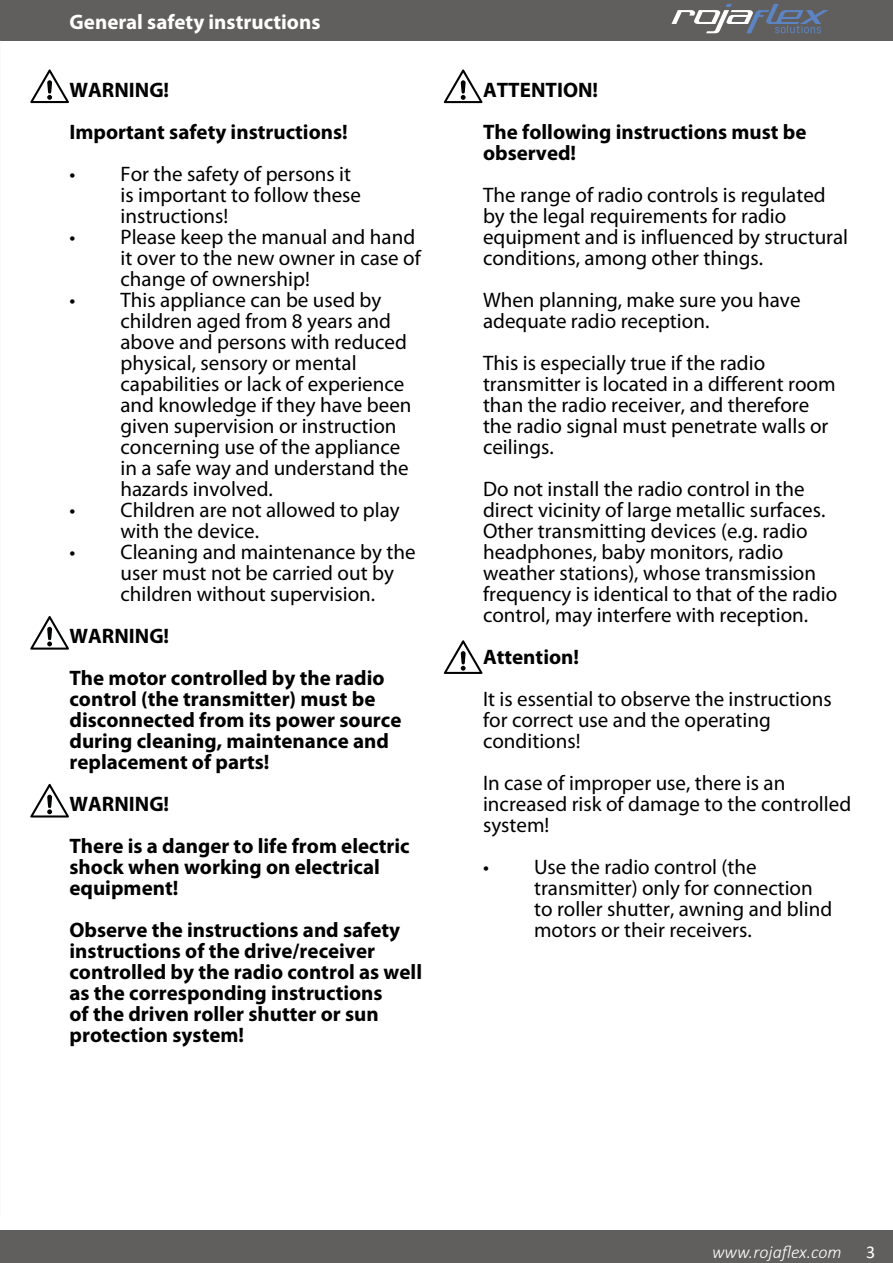
<style>
.page{position:relative;width:893px;height:1263px;background:#fff}
.page>*{position:absolute;margin:0;border:0;box-sizing:border-box;transform-origin:0 0}
.t1{font:21px/21px "Myriad Pro";color:#000}
.t2{font:700 21px/21px "Myriad Pro";color:#000}
.t3{font:700 21px "Myriad Pro";color:#fff}
.t4{font:italic 300 18px "Calibri";color:#fff}
.t5{font:18px "Calibri";color:#fff}
</style>
<div class="page">
<div style="left:0;top:0;width:893px;height:41px;background:#605f5e"></div>
<div style="left:0;top:1230px;width:893px;height:33px;background:#605f5e"></div>
<svg style="left:671px;top:4px;width:158px;height:29px"></svg>
<svg style="left:30px;top:69px;width:39px;height:35px"></svg>
<svg style="left:30px;top:616px;width:39px;height:34px"></svg>
<svg style="left:443px;top:69px;width:40px;height:35px"></svg>
<svg style="left:443px;top:640px;width:40px;height:34px"></svg>
<svg style="left:30px;top:783px;width:39px;height:35px"></svg>
<p class="t3" style="left:69px;top:10px;width:252px">General safety instructions</p>
<p class="t2" style="left:69px;top:69px;width:280px;line-height:42px">WARNING!<br>Important safety instructions!</p>
<p class="t1" style="left:121px;top:163px;width:242px;text-indent:-51px">• For the safety of persons it is important to follow these instructions!</p>
<p class="t1" style="left:121px;top:226px;width:302px;text-indent:-51px">• Please keep the manual and hand it over to the new owner in case of change of ownership!</p>
<p class="t1" style="left:121px;top:289px;width:293px;text-indent:-51px">• This appliance can be used by children aged from 8 years and above and persons with reduced physical, sensory or mental capabilities or lack of experience and knowledge if they have been given supervision or instruction concerning use of the appliance in a safe way and understand the hazards involved.</p>
<p class="t1" style="left:121px;top:499px;width:281px;text-indent:-51px">• Children are not allowed to play with the device.</p>
<p class="t1" style="left:121px;top:541px;width:297px;text-indent:-51px">• Cleaning and maintenance by the user must not be carried out by children without supervision.</p>
<p class="t2" style="left:69px;top:615px;width:317px;line-height:42px">WARNING!<br>The motor controlled by the radio</p>
<p class="t2" style="left:69px;top:688px;width:334px">control (the transmitter) must be disconnected from its power source during cleaning, maintenance and replacement of parts!</p>
<p class="t2" style="left:69px;top:783px;width:342px;line-height:42px">WARNING!<br>There is a danger to life from electric</p>
<p class="t2" style="left:69px;top:856px;width:312px">shock when working on electrical equipment!</p>
<p class="t2" style="left:69px;top:919px;width:354px">Observe the instructions and safety instructions of the drive/receiver controlled by the radio control as well as the corresponding instructions<br>of the driven roller shutter or sun protection system!</p>
<p class="t2" style="left:483px;top:69px;width:325px;line-height:42px">ATTENTION!<br>The following instructions must be</p>
<p class="t2" style="left:483px;top:142px;width:95px">observed!</p>
<p class="t1" style="left:483px;top:184px;width:367px">The range of radio controls is regulated by the legal requirements for radio equipment and is influenced by structural conditions, among other things.</p>
<p class="t1" style="left:483px;top:289px;width:319px">When planning, make sure you have adequate radio reception.</p>
<p class="t1" style="left:483px;top:352px;width:354px">This is especially true if the radio transmitter is located in a different room than the radio receiver, and therefore the radio signal must penetrate walls or ceilings.</p>
<p class="t1" style="left:483px;top:478px;width:356px">Do not install the radio control in the direct vicinity of large metallic surfaces.<br>Other transmitting devices (e.g. radio headphones, baby monitors, radio weather stations), whose transmission frequency is identical to that of the radio control, may interfere with reception.</p>
<p class="t2" style="left:483px;top:646px;width:98px">Attention!</p>
<p class="t1" style="left:483px;top:688px;width:350px">It is essential to observe the instructions for correct use and the operating conditions!</p>
<p class="t1" style="left:483px;top:772px;width:370px">In case of improper use, there is an increased risk of damage to the controlled system!</p>
<p class="t1" style="left:534px;top:856px;width:300px;text-indent:-51px">• Use the radio control (the transmitter) only for connection to roller shutter, awning and blind motors or their receivers.</p>
<p class="t4" style="left:712px;top:1241px;width:131px">www.rojaflex.com</p>
<p class="t5" style="left:866px;top:1239px;width:11px">3</p>
</div>
